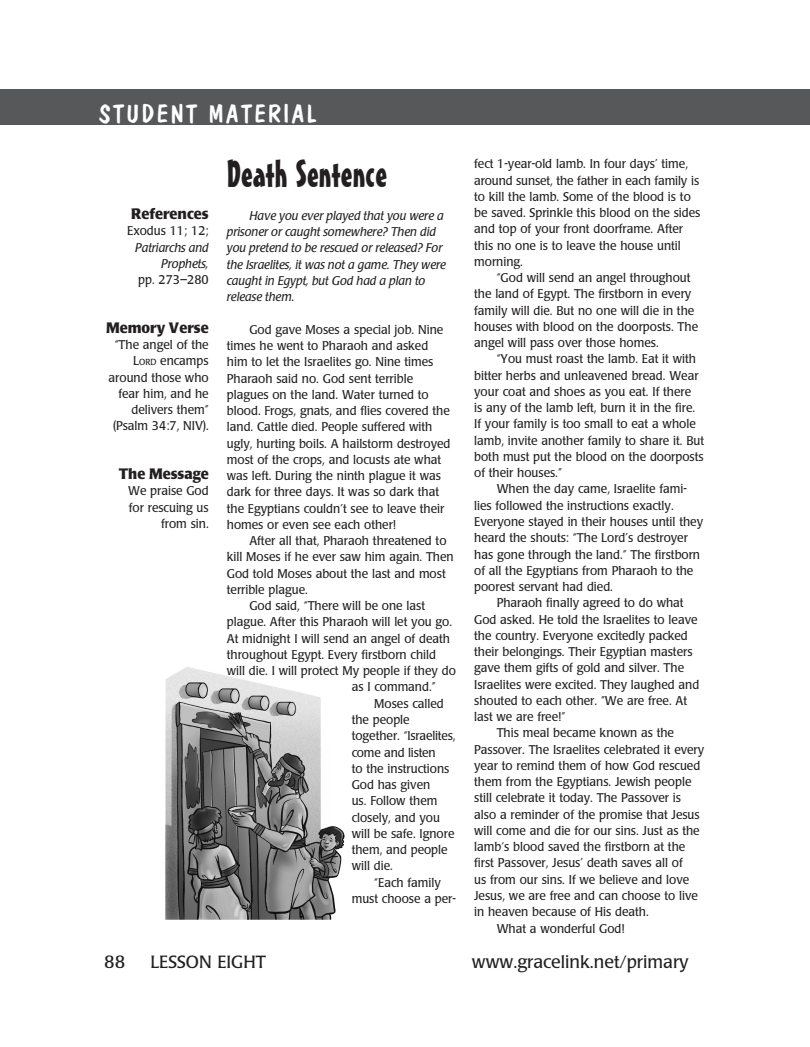
<style>
.page{position:relative;width:810px;height:1047px;background:#fff}
.page>*{position:absolute;margin:0;border:0;box-sizing:border-box;transform-origin:0 0}
.section_title{font:37.5px "Mister Earl BT";color:#231f20}
.t1{font:25px "Dom Casual D";letter-spacing:.1em;color:#fff}
.t2{font:17.5px "Poppl Laudatio";color:#231f20}
.subhead-right{font:700 15px "Poppl Laudatio";color:#231f20;scale:.95 1}
.body{font:12.5px/16.2px "Poppl Laudatio";color:#231f20;scale:.95 1}
.body-2{font:italic 12.5px/16.2px "Poppl Laudatio";color:#231f20}
.body-right{font:12.5px/16.2px "Poppl Laudatio";color:#231f20;text-align:right;scale:.95 1}
.body-right-2{font:italic 12.5px/16.2px "Poppl Laudatio";color:#231f20;text-align:right}
.s1{font-style:normal}
.s2{font-size:8.75px}
</style>
<div class="page">
<img style="left:165px;top:667px;width:180px;height:253px">
<div style="left:0;top:89px;width:765px;height:36px;background:#57585a"></div>
<div style="left:765px;top:89px;width:45px;height:36px;background:#57585a"></div>
<p class="t1" style="left:99px;top:99px;width:219px">STUDENT MATERIAL</p>
<p class="subhead-right" style="left:131px;top:205px;width:83px">References</p>
<p class="body-right-2" style="left:127px;top:223px;width:83px"><span class="s1">Exodus 11; 12;<br></span>Patriarchs and<br>Prophets,</p>
<p class="body-right" style="left:138px;top:272px;width:76px">pp. 273–280</p>
<p class="subhead-right" style="left:106px;top:319px;width:110px">Memory Verse</p>
<p class="body-right" style="left:109px;top:337px;width:107px">“The angel of the<br>L<span class="s2">ord</span> encamps around those who fear him, and he delivers them” (Psalm 34:7, NIV).</p>
<p class="subhead-right" style="left:119px;top:465px;width:96px">The Message</p>
<p class="body-right" style="left:128px;top:483px;width:86px">We praise God for rescuing us from sin.</p>
<p class="section_title" style="left:227px;top:151px;width:162px">Death Sentence</p>
<p class="body-2" style="left:227px;top:208px;width:221px;text-indent:22px">Have you ever played that you were a prisoner or caught somewhere? Then did you pretend to be rescued or released? For the Israelites, it was not a game. They were caught in Egypt, but God had a plan to release them.</p>
<p class="body" style="left:227px;top:321px;width:237px;text-indent:22px">God gave Moses a special job. Nine times he went to Pharaoh and asked him to let the Israelites go. Nine times Pharaoh said no. God sent terrible plagues on the land. Water turned to blood. Frogs, gnats, and flies covered the land. Cattle died. People suffered with ugly, hurting boils. A hailstorm destroyed most of the crops, and locusts ate what was left. During the ninth plague it was dark for three days. It was so dark that the Egyptians couldn’t see to leave their homes or even see each other!</p>
<p class="body" style="left:227px;top:533px;width:240px;text-indent:22px">After all that, Pharaoh threatened to kill Moses if he ever saw him again. Then<br>God told Moses about the last and most terrible plague.</p>
<p class="body" style="left:249px;top:598px;width:186px">God said, “There will be one last</p>
<p class="body" style="left:227px;top:614px;width:239px">plague. After this Pharaoh will let you go.</p>
<p class="body" style="left:227px;top:630px;width:236px">At midnight I will send an angel of death</p>
<p class="body" style="left:227px;top:646px;width:222px">throughout Egypt. Every firstborn child</p>
<p class="body" style="left:227px;top:663px;width:243px">will die. I will protect My people if they do</p>
<p class="body" style="left:352px;top:679px;width:90px">as I command.”</p>
<p class="body" style="left:352px;top:695px;width:111px;text-indent:22px">Moses called the people together. “Israelites, come and listen<br>to the instructions<br>God has given<br>us. Follow them closely, and you will be safe. Ignore them, and people will die.</p>
<p class="body" style="left:352px;top:874px;width:111px;text-align:center">“Each family<br>must choose a per-</p>
<p class="body" style="left:474px;top:156px;width:240px">fect 1-year-old lamb. In four days’ time, around sunset, the father in each family is to kill the lamb. Some of the blood is to be saved. Sprinkle this blood on the sides and top of your front doorframe. After this no one is to leave the house until morning.</p>
<p class="body" style="left:474px;top:270px;width:237px;text-indent:22px">“God will send an angel throughout the land of Egypt. The firstborn in every family will die. But no one will die in the houses with blood on the doorposts. The angel will pass over those homes.</p>
<p class="body" style="left:474px;top:351px;width:244px;text-indent:22px">“You must roast the lamb. Eat it with bitter herbs and unleavened bread. Wear your coat and shoes as you eat. If there<br>is any of the lamb left, burn it in the fire.<br>If your family is too small to eat a whole lamb, invite another family to share it. But both must put the blood on the doorposts of their houses.”</p>
<p class="body" style="left:474px;top:481px;width:243px;text-indent:22px">When the day came, Israelite fami&shy;lies followed the instructions exactly.<br>Everyone stayed in their houses until they heard the shouts: “The Lord’s destroyer has gone through the land.” The firstborn of all the Egyptians from Pharaoh to the poorest servant had died.</p>
<p class="body" style="left:474px;top:595px;width:238px;text-indent:22px">Pharaoh finally agreed to do what God asked. He told the Israelites to leave the country. Everyone excitedly packed their belongings. Their Egyptian masters gave them gifts of gold and silver. The Israelites were excited. They laughed and shouted to each other. ”We are free. At last we are free!”</p>
<p class="body" style="left:474px;top:725px;width:244px;text-indent:22px">This meal became known as the Passover. The Israelites celebrated it every year to remind them of how God rescued them from the Egyptians. Jewish people still celebrate it today. The Passover is also a reminder of the promise that Jesus will come and die for our sins. Just as the lamb‘s blood saved the firstborn at the first Passover, Jesus’ death saves all of<br>us from our sins. If we believe and love Jesus, we are free and can choose to live in heaven because of His death.</p>
<p class="body" style="left:497px;top:920px;width:136px">What a wonderful God!</p>
<p class="t2" style="left:104px;top:952px;width:23px">88</p>
<p class="t2" style="left:151px;top:952px;width:117px">LESSON EIGHT</p>
<p class="t2" style="left:472px;top:952px;width:218px">www.gracelink.net/primary</p>
</div>
